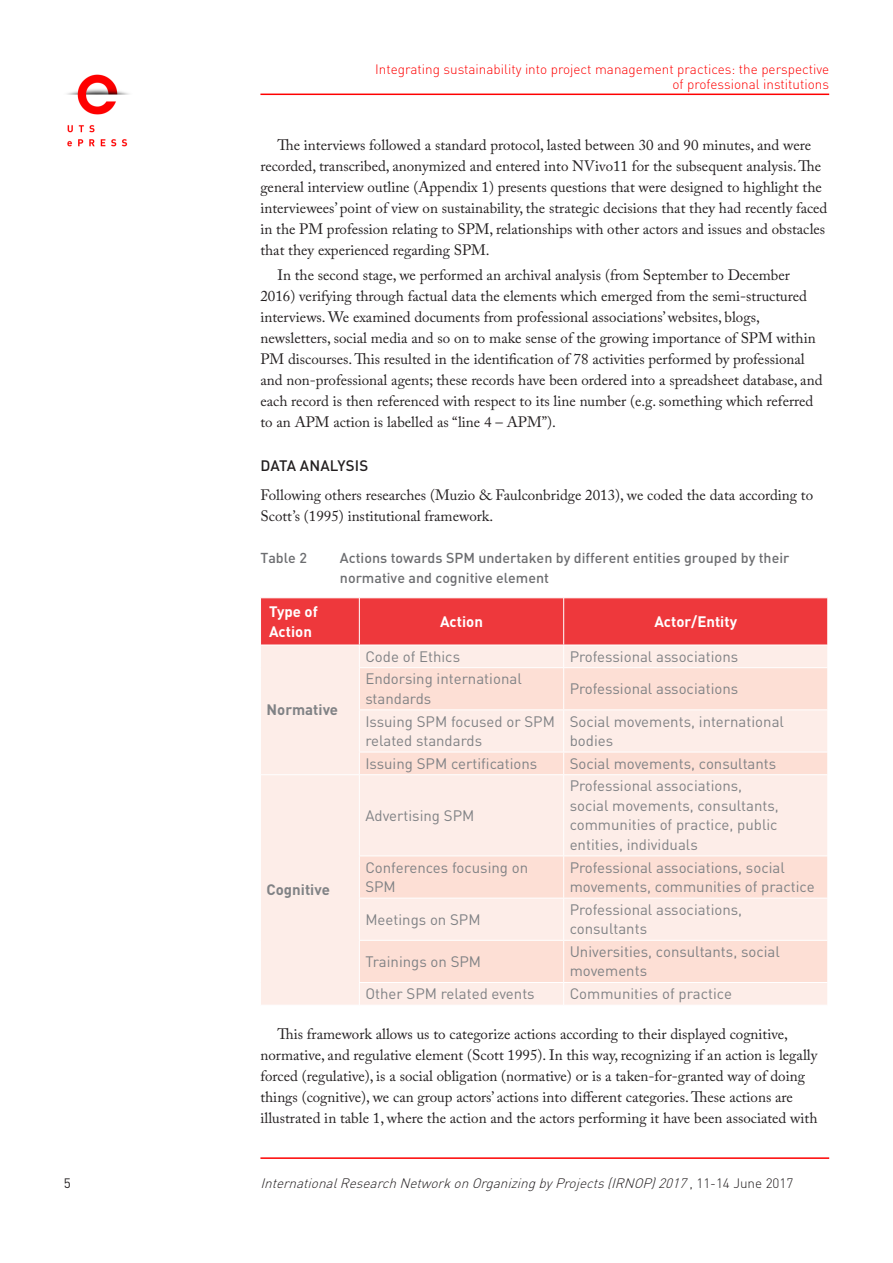
<style>
.page{position:relative;width:893px;height:1263px;background:#fff}
.page>*{position:absolute;margin:0;border:0;box-sizing:border-box;transform-origin:0 0}
.body_copy_-_indent{font:15px/21px "Adobe Caslon Pro";color:#231f20}
.T_Body{font:15px/19.5px "DIN";color:#808285}
.Body_copy_-_1st_para{font:15px/21px "Adobe Caslon Pro";color:#231f20}
.T_Head{font:700 15px/19.5px "DIN";color:#fff}
.T_Body-2{font:700 15px "DIN";color:#808285}
.B_head{font:500 15px "DIN Pro";letter-spacing:.01em;color:#231f20}
.Caption_Table{font:500 14.25px/19.5px "DIN";color:#6c6d70}
.t1{font:300 13.5px/15px "DIN Pro";color:#fe0000;text-align:right}
.t2{font:italic 300 13.5px "DIN Pro";color:#231f20}
.t3{font:13.5px "DIN Pro";color:#231f20}
.s1{font-style:normal}
</style>
<div class="page">
<hr style="left:260px;top:1157px;width:569px;height:2px;background:#fe0000">
<div style="left:261px;top:668px;width:566px;height:337px;background:#fdede8"></div>
<svg style="left:360px;top:668px;width:467px;height:314px;background:#fde6df"></svg>
<svg style="left:261px;top:598px;width:567px;height:70px;background:#f37475"></svg>
<hr style="left:359px;top:667px;width:205px;height:1px;background:#fff">
<hr style="left:359px;top:668px;width:1px;height:41px;background:#fff">
<hr style="left:564px;top:667px;width:264px;height:1px;background:#fff">
<hr style="left:563px;top:668px;width:1px;height:41px;background:#fff">
<hr style="left:359px;top:709px;width:205px;height:1px;background:#fff">
<hr style="left:359px;top:710px;width:1px;height:42px;background:#fff">
<hr style="left:564px;top:709px;width:264px;height:1px;background:#fff">
<hr style="left:563px;top:710px;width:1px;height:42px;background:#fff">
<hr style="left:359px;top:752px;width:205px;height:1px;background:#fff">
<svg style="left:359px;top:753px;width:1px;height:21px"></svg>
<hr style="left:564px;top:752px;width:264px;height:1px;background:#fff">
<svg style="left:563px;top:752px;width:1px;height:22px"></svg>
<hr style="left:261px;top:774px;width:98px;height:1px;background:#fff">
<hr style="left:359px;top:774px;width:205px;height:1px;background:#fff">
<hr style="left:359px;top:775px;width:1px;height:80px;background:#fff">
<hr style="left:564px;top:774px;width:264px;height:1px;background:#fff">
<hr style="left:563px;top:775px;width:1px;height:80px;background:#fff">
<hr style="left:359px;top:855px;width:205px;height:1px;background:#fff">
<hr style="left:359px;top:856px;width:1px;height:42px;background:#fff">
<hr style="left:564px;top:855px;width:264px;height:1px;background:#fff">
<hr style="left:563px;top:856px;width:1px;height:42px;background:#fff">
<hr style="left:359px;top:898px;width:205px;height:1px;background:#fff">
<hr style="left:359px;top:898px;width:1px;height:42px;background:#fff">
<hr style="left:564px;top:898px;width:264px;height:1px;background:#fff">
<hr style="left:563px;top:898px;width:1px;height:42px;background:#fff">
<hr style="left:359px;top:940px;width:205px;height:1px;background:#fff">
<hr style="left:359px;top:941px;width:1px;height:41px;background:#fff">
<hr style="left:564px;top:940px;width:264px;height:1px;background:#fff">
<hr style="left:563px;top:941px;width:1px;height:41px;background:#fff">
<hr style="left:359px;top:982px;width:205px;height:1px;background:#fff">
<svg style="left:359px;top:983px;width:1px;height:22px"></svg>
<hr style="left:564px;top:982px;width:264px;height:1px;background:#fff">
<svg style="left:563px;top:983px;width:1px;height:22px"></svg>
<img style="left:67px;top:74px;width:62px;height:73px">
<hr style="left:260px;top:94px;width:569px;height:1px;background:#fe0000">
<p class="t1" style="left:375px;top:61px;width:456px">Integrating sustainability into project management practices: the perspective of professional institutions</p>
<p class="body_copy_-_indent" style="left:260px;top:134px;width:568px;text-indent:17px">The interviews followed a standard protocol, lasted between 30 and 90 minutes, and were recorded, transcribed, anonymized and entered into NVivo11 for the subsequent analysis. The general interview outline (Appendix 1) presents questions that were designed to highlight the interviewees’ point of view on sustainability, the strategic decisions that they had recently faced in the PM profession relating to SPM, relationships with other actors and issues and obstacles that they experienced regarding SPM.</p>
<p class="body_copy_-_indent" style="left:260px;top:265px;width:563px;text-indent:17px">In the second stage, we performed an archival analysis (from September to December 2016) verifying through factual data the elements which emerged from the semi-structured interviews. We examined documents from professional associations’ websites, blogs, newsletters, social media and so on to make sense of the growing importance of SPM within PM discourses. This resulted in the identification of 78 activities performed by professional and non-professional agents; these records have been ordered into a spreadsheet database, and each record is then referenced with respect to its line number (e.g. something which referred to an APM action is labelled as “line 4 – APM”).</p>
<p class="B_head" style="left:261px;top:455px;width:109px">DATA ANALYSIS</p>
<p class="Body_copy_-_1st_para" style="left:260px;top:485px;width:554px">Following others researches (Muzio &amp; Faulconbridge 2013), we coded the data according to<br>Scott’s (1995) institutional framework.</p>
<p class="Caption_Table" style="left:260px;top:548px;width:48px">Table 2</p>
<p class="Caption_Table" style="left:340px;top:548px;width:451px">Actions towards SPM undertaken by different entities grouped by their normative and cognitive element</p>
<p class="T_Head" style="left:269px;top:601px;width:50px">Type of<br>Action</p>
<p class="T_Head" style="left:440px;top:611px;width:44px">Action</p>
<p class="T_Head" style="left:654px;top:611px;width:84px">Actor/Entity</p>
<p class="T_Body-2" style="left:267px;top:700px;width:73px">Normative</p>
<p class="T_Body" style="left:365px;top:646px;width:96px">Code of Ethics</p>
<p class="T_Body" style="left:570px;top:646px;width:170px">Professional associations</p>
<p class="T_Body" style="left:365px;top:669px;width:158px">Endorsing international standards</p>
<p class="T_Body" style="left:570px;top:679px;width:170px">Professional associations</p>
<p class="T_Body" style="left:365px;top:711px;width:191px">Issuing SPM focused or SPM related standards</p>
<p class="T_Body" style="left:570px;top:711px;width:216px">Social movements, international bodies</p>
<p class="T_Body" style="left:365px;top:753px;width:173px">Issuing SPM certifications</p>
<p class="T_Body" style="left:570px;top:753px;width:208px">Social movements, consultants</p>
<p class="T_Body" style="left:365px;top:805px;width:110px">Advertising SPM</p>
<p class="T_Body" style="left:570px;top:776px;width:211px">Professional associations, social movements, consultants, communities of practice, public entities, individuals</p>
<p class="T_Body" style="left:365px;top:857px;width:164px">Conferences focusing on<br>SPM</p>
<p class="T_Body" style="left:570px;top:857px;width:246px">Professional associations, social movements, communities of practice</p>
<p class="T_Body" style="left:365px;top:909px;width:117px">Meetings on SPM</p>
<p class="T_Body" style="left:570px;top:899px;width:174px">Professional associations, consultants</p>
<p class="T_Body" style="left:365px;top:951px;width:117px">Trainings on SPM</p>
<p class="T_Body" style="left:570px;top:941px;width:212px">Universities, consultants, social movements</p>
<p class="T_Body" style="left:365px;top:984px;width:171px">Other SPM related events</p>
<p class="T_Body" style="left:570px;top:984px;width:164px">Communities of practice</p>
<p class="body_copy_-_indent" style="left:260px;top:1023px;width:558px;text-indent:17px">This framework allows us to categorize actions according to their displayed cognitive, normative, and regulative element (Scott 1995). In this way, recognizing if an action is legally forced (regulative), is a social obligation (normative) or is a taken-for-granted way of doing things (cognitive), we can group actors’ actions into different categories. These actions are illustrated in table 1, where the action and the actors performing it have been associated with</p>
<p class="T_Body-2" style="left:267px;top:880px;width:65px">Cognitive</p>
<p class="t3" style="left:64px;top:1174px;width:9px">5</p>
<p class="t2" style="left:260px;top:1174px;width:534px">InternationalResearchNetworkonOrganizingbyProjects(IRNOP)2017<span class="s1">, 1 1 - 1 4 J u n e 2 0 1 7</span></p>
</div>
